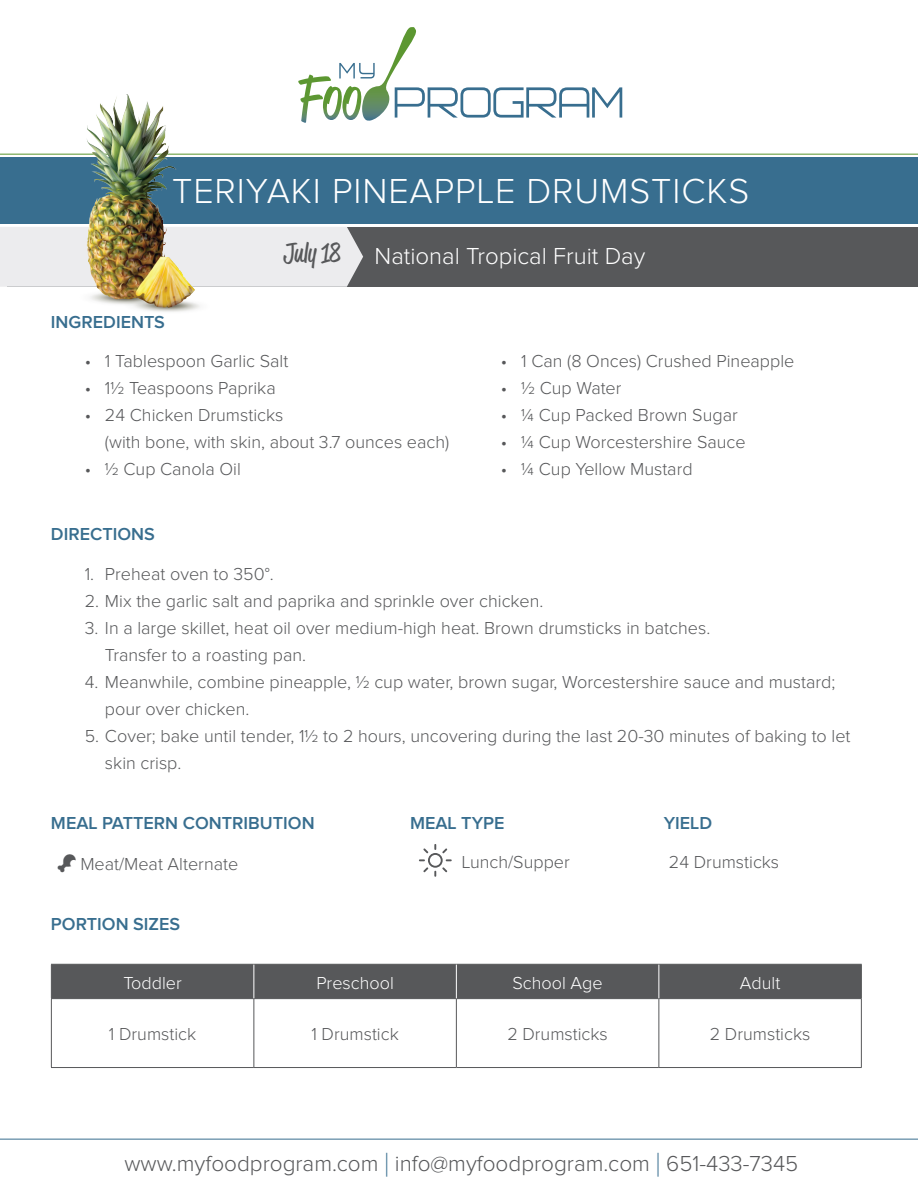
<style>
.page{position:relative;width:918px;height:1188px;background:#fff}
.page>*{position:absolute;margin:0;border:0;box-sizing:border-box;transform-origin:0 0}
.t1{font:300 36px "Proxima Nova";letter-spacing:.025em;color:#fff}
.t2{font:27px "Reklame Script";color:#57585a}
.t3{font:300 24px "Proxima Nova";color:#fff}
.t4{font:300 22.5px "Proxima Nova";color:#57585a}
.t5{font:300 18px/27px "Proxima Nova";color:#57585a}
.t6{font:600 18px "Proxima Nova";color:#386e8f}
.t7{font:300 18px "Proxima Nova";color:#fff}
.s1{font-size:33.75px;color:#386e8f}
</style>
<div class="page">
<div style="left:8px;top:227px;width:910px;height:59px;background:#57585a"></div>
<svg style="left:0;top:227px;width:363px;height:60px;background:#e1e1e3"></svg>
<div style="left:0;top:157px;width:918px;height:67px;background:#386e8f"></div>
<hr style="left:0;top:154px;width:918px;height:1px;background:#5c9731">
<hr style="left:0;top:1139px;width:918px;height:1px;background:#386e8f">
<svg style="left:298px;top:27px;width:324px;height:96px"></svg>
<div style="left:52px;top:965px;width:809px;height:33px;background:#57585a"></div>
<hr style="left:51px;top:964px;width:203px;height:1px;background:#57585a">
<hr style="left:51px;top:965px;width:1px;height:33px;background:#57585a">
<hr style="left:254px;top:964px;width:202px;height:1px;background:#57585a">
<hr style="left:456px;top:964px;width:203px;height:1px;background:#57585a">
<hr style="left:659px;top:964px;width:203px;height:1px;background:#57585a">
<hr style="left:861px;top:965px;width:1px;height:33px;background:#57585a">
<hr style="left:51px;top:998px;width:203px;height:1px;background:#57585a">
<hr style="left:51px;top:999px;width:1px;height:68px;background:#57585a">
<hr style="left:254px;top:998px;width:202px;height:1px;background:#57585a">
<hr style="left:253px;top:999px;width:1px;height:68px;background:#57585a">
<hr style="left:456px;top:998px;width:203px;height:1px;background:#57585a">
<hr style="left:456px;top:999px;width:1px;height:68px;background:#57585a">
<hr style="left:659px;top:998px;width:203px;height:1px;background:#57585a">
<hr style="left:658px;top:999px;width:1px;height:68px;background:#57585a">
<hr style="left:861px;top:999px;width:1px;height:68px;background:#57585a">
<hr style="left:51px;top:1067px;width:203px;height:1px;background:#57585a">
<hr style="left:254px;top:1067px;width:202px;height:1px;background:#57585a">
<hr style="left:456px;top:1067px;width:203px;height:1px;background:#57585a">
<hr style="left:659px;top:1067px;width:203px;height:1px;background:#57585a">
<hr style="left:253px;top:965px;width:1px;height:33px;background:#fff">
<hr style="left:456px;top:965px;width:1px;height:33px;background:#fff">
<hr style="left:658px;top:965px;width:1px;height:33px;background:#fff">
<img style="left:17px;top:94px;width:243px;height:218px">
<svg style="left:419px;top:844px;width:33px;height:33px"></svg>
<p class="t1" style="left:172px;top:175px;width:579px">TERIYAKI PINEAPPLE DRUMSTICKS</p>
<p class="t6" style="left:51px;top:314px;width:116px">INGREDIENTS</p>
<p class="t2" style="left:284px;top:235px;width:58px">July 18</p>
<p class="t3" style="left:375px;top:245px;width:272px">National Tropical Fruit Day</p>
<p class="t5" style="left:85px;top:348px;width:205px">• 1 Tablespoon Garlic Salt</p>
<p class="t5" style="left:85px;top:375px;width:193px">• 11/2 Teaspoons Paprika</p>
<p class="t5" style="left:105px;top:402px;width:346px;text-indent:-20px">• 24 Chicken Drumsticks<br>(with bone, with skin, about 3.7 ounces each)</p>
<p class="t5" style="left:85px;top:456px;width:158px">• 1/2 Cup Canola Oil</p>
<p class="t6" style="left:51px;top:526px;width:105px">DIRECTIONS</p>
<p class="t5" style="left:501px;top:348px;width:295px">• 1 Can (8 Onces) Crushed Pineapple</p>
<p class="t5" style="left:501px;top:375px;width:122px">• 1/2 Cup Water</p>
<p class="t5" style="left:501px;top:402px;width:238px">• 1/4 Cup Packed Brown Sugar</p>
<p class="t5" style="left:501px;top:429px;width:246px">• 1/4 Cup Worcestershire Sauce</p>
<p class="t5" style="left:501px;top:456px;width:193px">• 1/4 Cup Yellow Mustard</p>
<p class="t5" style="left:85px;top:561px;width:190px">1. Preheat oven to 350°.</p>
<p class="t5" style="left:85px;top:588px;width:460px">2. Mix the garlic salt and paprika and sprinkle over chicken.</p>
<p class="t5" style="left:105px;top:615px;width:607px;text-indent:-20px">3. In a large skillet, heat oil over medium-high heat. Brown drumsticks in batches.<br>Transfer to a roasting pan.</p>
<p class="t5" style="left:105px;top:669px;width:732px;text-indent:-20px">4. Meanwhile, combine pineapple, 1/2 cup water, brown sugar, Worcestershire sauce and mustard; pour over chicken.</p>
<p class="t5" style="left:105px;top:723px;width:747px;text-indent:-20px">5. Cover; bake until tender, 11/2 to 2 hours, uncovering during the last 20-30 minutes of baking to let skin crisp.</p>
<p class="t6" style="left:51px;top:815px;width:265px">MEAL PATTERN CONTRIBUTION</p>
<p class="t6" style="left:410px;top:815px;width:96px">MEAL TYPE</p>
<p class="t6" style="left:664px;top:815px;width:50px">YIELD</p>
<p class="t5" style="left:462px;top:850px;width:110px">Lunch/Supper</p>
<p class="t5" style="left:80px;top:851px;width:159px">Meat/Meat Alternate</p>
<p class="t5" style="left:669px;top:850px;width:112px">24 Drumsticks</p>
<p class="t6" style="left:51px;top:916px;width:131px">PORTION SIZES</p>
<p class="t7" style="left:123px;top:974px;width:60px">Toddler</p>
<p class="t7" style="left:316px;top:974px;width:79px">Preschool</p>
<p class="t7" style="left:512px;top:974px;width:92px">School Age</p>
<p class="t7" style="left:740px;top:974px;width:42px">Adult</p>
<p class="t5" style="left:109px;top:1021px;width:89px">1 Drumstick</p>
<p class="t5" style="left:311px;top:1021px;width:89px">1 Drumstick</p>
<p class="t5" style="left:507px;top:1021px;width:102px">2 Drumsticks</p>
<p class="t5" style="left:710px;top:1021px;width:102px">2 Drumsticks</p>
<p class="t4" style="left:124px;top:1153px;width:675px">www.myfoodprogram.com <span class="s1">|</span> info@myfoodprogram.com <span class="s1">|</span> 651-433-7345</p>
</div>
